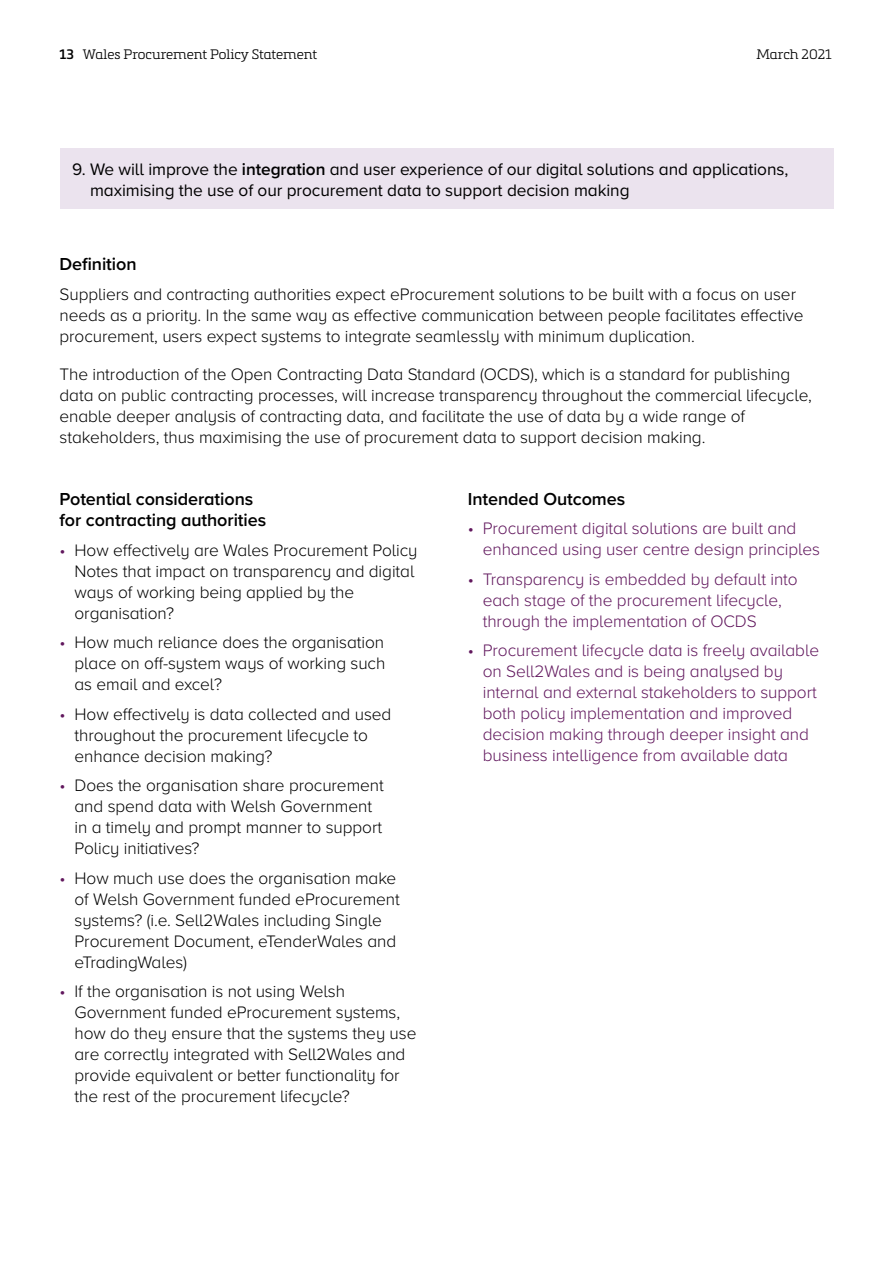
<style>
.page{position:relative;width:893px;height:1263px;background:#fff}
.page>*{position:absolute;margin:0;border:0;box-sizing:border-box;transform-origin:0 0}
.sub_sub_head_4{font:600 18px/21.6px "Proxima Nova";letter-spacing:-.005em;color:#000}
.bullet{font:300 17.25px/21px "Proxima Nova";letter-spacing:-.005em;color:#000}
.Body{font:300 17.25px/21px "Proxima Nova";letter-spacing:-.005em;color:#000}
.intended_outcomes_la{font:300 17.25px/21px "Proxima Nova";letter-spacing:-.005em;color:#61175d}
.last_bullet{font:300 17.25px/21px "Proxima Nova";letter-spacing:-.005em;color:#000}
.intended_outcomes{font:300 17.25px/21px "Proxima Nova";letter-spacing:-.005em;color:#61175d}
.body_regular{font:17.25px/21px "Proxima Nova";letter-spacing:-.005em;color:#000}
.t1{font:300 13.5px "Metronic Slab Pro";color:#000}
.s1{font-weight:600}
.s2{color:#61175d}
</style>
<div class="page">
<div style="left:60px;top:149px;width:773px;height:60px;background:#ebe3ee"></div>
<p class="t1" style="left:60px;top:45px;width:259px"><span class="s1">13</span> Wales Procurement Policy Statement</p>
<p class="t1" style="left:756px;top:45px;width:77px">March 2021</p>
<p class="body_regular" style="left:90px;top:158px;width:700px;text-indent:-18px">9. We will improve the <span class="s1">integration</span> and user experience of our digital solutions and applications, maximising the use of our procurement data to support decision making</p>
<p class="sub_sub_head_4" style="left:60px;top:253px;width:79px">Definition</p>
<p class="Body" style="left:60px;top:283px;width:746px">Suppliers and contracting authorities expect eProcurement solutions to be built with a focus on user needs as a priority. In the same way as effective communication between people facilitates effective procurement, users expect systems to integrate seamlessly with minimum duplication.</p>
<p class="Body" style="left:60px;top:363px;width:754px">The introduction of the Open Contracting Data Standard (OCDS), which is a standard for publishing data on public contracting processes, will increase transparency throughout the commercial lifecycle, enable deeper analysis of contracting data, and facilitate the use of data by a wide range of stakeholders, thus maximising the use of procurement data to support decision making.</p>
<p class="sub_sub_head_4" style="left:60px;top:487px;width:208px">Potential considerations for contracting authorities</p>
<p class="bullet" style="left:75px;top:539px;width:345px;text-indent:-15px"><span class="s2">•</span> How effectively are Wales Procurement Policy Notes that impact on transparency and digital ways of working being applied by the organisation?</p>
<p class="bullet" style="left:75px;top:631px;width:312px;text-align:justify;text-indent:-15px"><span class="s2">•</span> How much reliance does the organisation place on off-system ways of working such as email and excel?</p>
<p class="bullet" style="left:75px;top:703px;width:318px;text-indent:-15px"><span class="s2">•</span> How effectively is data collected and used throughout the procurement lifecycle to enhance decision making?</p>
<p class="bullet" style="left:75px;top:774px;width:311px;text-indent:-15px"><span class="s2">•</span> Does the organisation share procurement and spend data with Welsh Government in a timely and prompt manner to support Policy initiatives?</p>
<p class="bullet" style="left:75px;top:867px;width:327px;text-indent:-15px"><span class="s2">•</span> How much use does the organisation make of Welsh Government funded eProcurement systems? (i.e. Sell2Wales including Single Procurement Document, eTenderWales and eTradingWales)</p>
<p class="last_bullet" style="left:75px;top:980px;width:343px;text-indent:-15px"><span class="s2">•</span> If the organisation is not using Welsh Government funded eProcurement systems, how do they ensure that the systems they use are correctly integrated with Sell2Wales and provide equivalent or better functionality for the rest of the procurement lifecycle?</p>
<p class="sub_sub_head_4" style="left:468px;top:487px;width:159px">Intended Outcomes</p>
<p class="intended_outcomes" style="left:483px;top:517px;width:339px;text-indent:-15px">• Procurement digital solutions are built and enhanced using user centre design principles</p>
<p class="intended_outcomes" style="left:483px;top:567px;width:316px;text-indent:-15px">• Transparency is embedded by default into each stage of the procurement lifecycle, through the implementation of OCDS</p>
<p class="intended_outcomes_la" style="left:483px;top:639px;width:338px;text-indent:-15px">• Procurement lifecycle data is freely available on Sell2Wales and is being analysed by internal and external stakeholders to support both policy implementation and improved decision making through deeper insight and business intelligence from available data</p>
</div>
